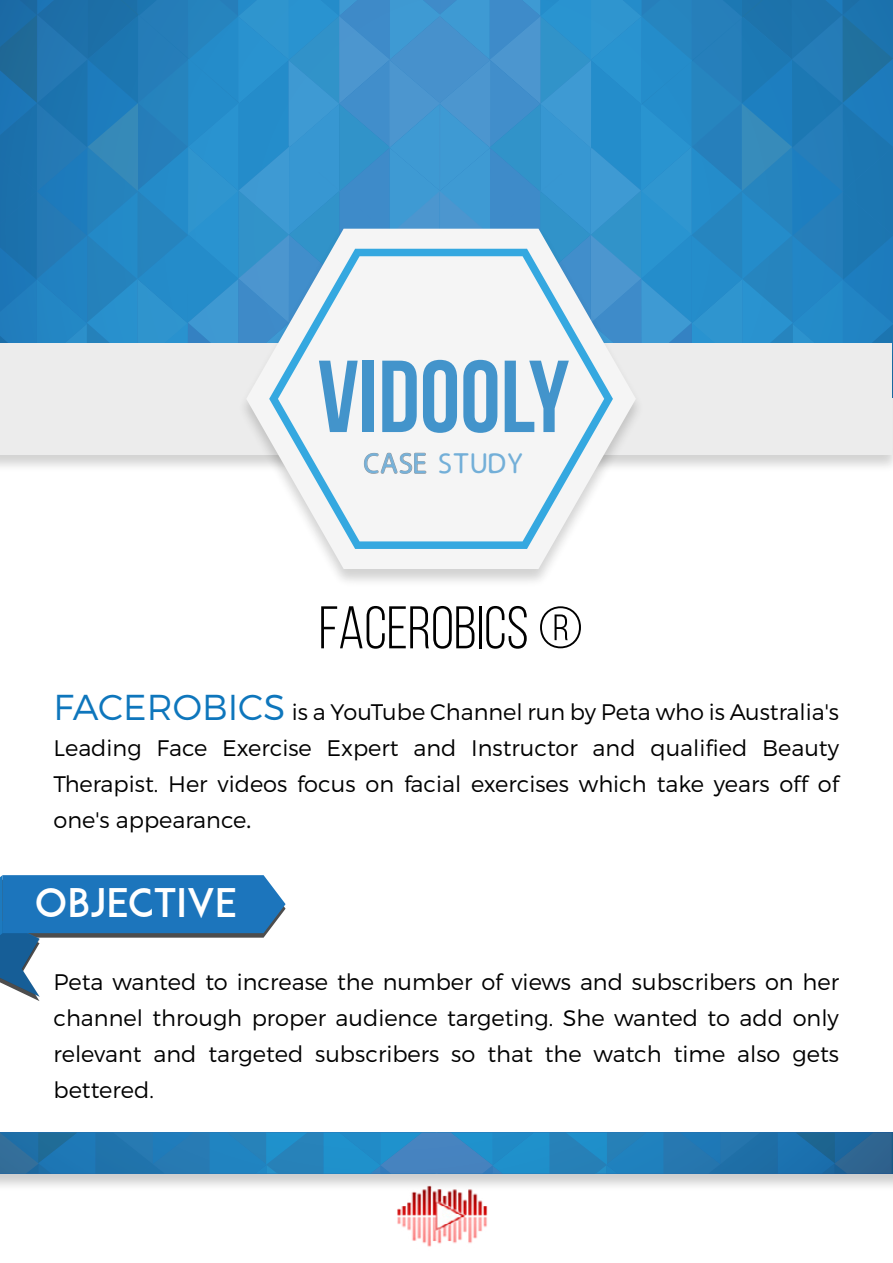
<style>
.page{position:relative;width:893px;height:1263px;background:#fff}
.page>*{position:absolute;margin:0;border:0;box-sizing:border-box;transform-origin:0 0}
.t1{font:700 102px "Bebas Neue";color:#4394cb}
.t2{font:60px "Bebas Neue";color:#000}
.t3{font:39px "ADAM.CGPRO";color:#fff}
.t4{font:300 22.5px/36px "Montserrat";color:#000;text-align:justify}
.t5{font:21px "Liquide";color:#73afd8}
.s1{color:#76b1d9}
.s2{font-size:36px;color:#0e76bc}
.s3{font-size:27px}
</style>
<div class="page">
<svg style="left:0;top:0;width:893px;height:339px;background:#2b88c3"></svg>
<img style="left:0;top:339px;width:893px;height:128px">
<div style="left:0;top:343px;width:892px;height:111px;background:#ececec"></div>
<img style="left:233px;top:224px;width:416px;height:358px">
<svg style="left:246px;top:229px;width:390px;height:340px"></svg>
<svg style="left:269px;top:249px;width:344px;height:300px;fill:#f5f5f5"></svg>
<svg style="left:364px;top:452px;width:63px;height:22px"></svg>
<img style="left:397px;top:1195px;width:91px;height:52px">
<svg style="left:0;top:875px;width:286px;height:126px"></svg>
<img style="left:0;top:1173px;width:893px;height:22px">
<svg style="left:0;top:1132px;width:893px;height:41px;background:#257cb5"></svg>
<h1 class="t1" style="left:318px;top:341px;width:253px">Vidooly</h1>
<p class="t5" style="left:363px;top:453px;width:162px"><span class="s1">CASE</span> STUDY</p>
<h2 class="t2" style="left:319px;top:595px;width:266px">FACEROBICS ®</h2>
<p class="t4" style="left:53px;top:694px;width:787px"><span class="s2">FACEROBICS</span> is a YouTube Channel run by Peta who is Australia's Leading Face Exercise Expert and Instructor and qualified Beauty Therapist. Her videos focus on facial exercises which take years off of one's appearance<span class="s3">.</span></p>
<h3 class="t3" style="left:34px;top:879px;width:204px">OBJECTIVE</h3>
<p class="t4" style="left:53px;top:964px;width:787px">Peta wanted to increase the number of views and subscribers on her channel through proper audience targeting. She wanted to add only relevant and targeted subscribers so that the watch time also gets bettered.</p>
</div>
